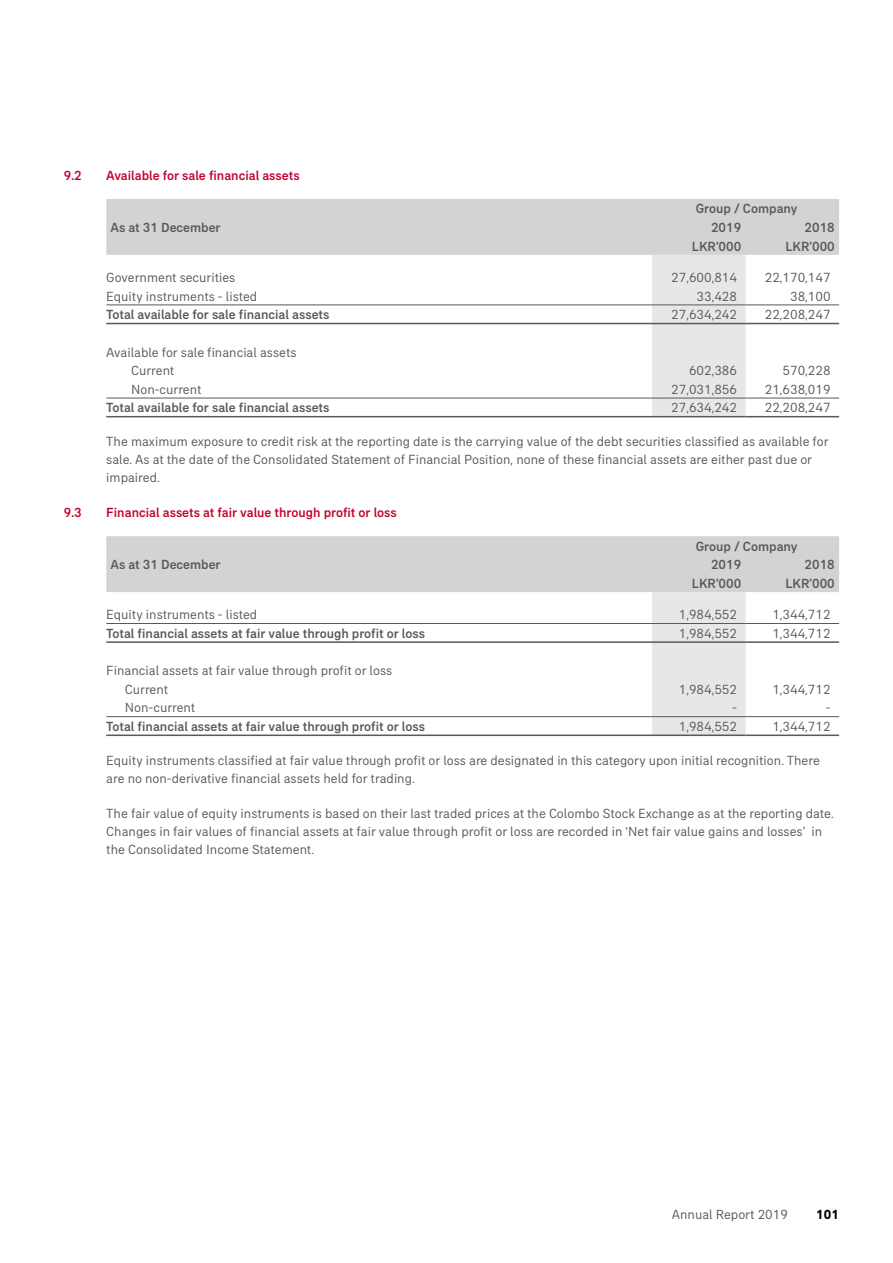
<style>
.page{position:relative;width:893px;height:1263px;background:#fff}
.page>*{position:absolute;margin:0;border:0;box-sizing:border-box;transform-origin:0 0}
.t1{font:13.5px/18px "AIA Everest";color:#58595b}
.t2{font:500 13.5px "AIA Everest";color:#58595b}
.t3{font:500 13.5px "AIA Everest";color:#c10230}
.t4{font:700 13.5px "AIA Everest";color:#000}
</style>
<div class="page">
<svg style="left:106px;top:199px;width:733px;height:217px"></svg>
<hr style="left:106px;top:304px;width:546px;height:1px;background:#58595b">
<hr style="left:652px;top:304px;width:94px;height:1px;background:#58595b">
<hr style="left:746px;top:304px;width:93px;height:1px;background:#58595b">
<hr style="left:106px;top:323px;width:546px;height:1px;background:#58595b">
<hr style="left:652px;top:323px;width:94px;height:1px;background:#58595b">
<hr style="left:746px;top:323px;width:93px;height:1px;background:#58595b">
<hr style="left:106px;top:398px;width:546px;height:1px;background:#58595b">
<hr style="left:652px;top:398px;width:94px;height:1px;background:#58595b">
<hr style="left:746px;top:398px;width:93px;height:1px;background:#58595b">
<hr style="left:106px;top:416px;width:546px;height:1px;background:#58595b">
<hr style="left:652px;top:416px;width:94px;height:1px;background:#58595b">
<hr style="left:746px;top:416px;width:93px;height:1px;background:#58595b">
<svg style="left:106px;top:536px;width:733px;height:198px"></svg>
<hr style="left:106px;top:623px;width:546px;height:1px;background:#58595b">
<hr style="left:652px;top:623px;width:94px;height:1px;background:#58595b">
<hr style="left:746px;top:623px;width:93px;height:1px;background:#58595b">
<hr style="left:106px;top:641px;width:546px;height:2px;background:#58595b">
<hr style="left:652px;top:641px;width:94px;height:2px;background:#58595b">
<hr style="left:746px;top:641px;width:93px;height:2px;background:#58595b">
<hr style="left:106px;top:716px;width:546px;height:1px;background:#58595b">
<hr style="left:652px;top:716px;width:94px;height:1px;background:#58595b">
<hr style="left:746px;top:716px;width:93px;height:1px;background:#58595b">
<hr style="left:106px;top:734px;width:546px;height:2px;background:#58595b">
<hr style="left:652px;top:734px;width:94px;height:2px;background:#58595b">
<hr style="left:746px;top:734px;width:93px;height:2px;background:#58595b">
<p class="t3" style="left:64px;top:168px;width:19px">9.2</p>
<p class="t3" style="left:106px;top:168px;width:195px">Available for sale financial assets</p>
<p class="t2" style="left:696px;top:201px;width:103px">Group / Company</p>
<p class="t2" style="left:111px;top:220px;width:112px">As at 31 December</p>
<p class="t2" style="left:711px;top:220px;width:32px">2019</p>
<p class="t2" style="left:805px;top:220px;width:32px">2018</p>
<p class="t2" style="left:692px;top:238px;width:51px">LKR’000</p>
<p class="t2" style="left:785px;top:238px;width:51px">LKR’000</p>
<p class="t1" style="left:106px;top:268px;width:131px">Government securities</p>
<p class="t1" style="left:671px;top:268px;width:67px">27,600,814</p>
<p class="t1" style="left:765px;top:268px;width:67px">22,170,147</p>
<p class="t1" style="left:106px;top:287px;width:153px">Equity instruments - listed</p>
<p class="t1" style="left:697px;top:287px;width:42px">33,428</p>
<p class="t1" style="left:790px;top:287px;width:42px">38,100</p>
<p class="t2" style="left:106px;top:307px;width:225px">Total available for sale financial assets</p>
<p class="t1" style="left:671px;top:305px;width:67px">27,634,242</p>
<p class="t1" style="left:765px;top:305px;width:67px">22,208,247</p>
<p class="t1" style="left:131px;top:342px;width:167px;line-height:18.6px;text-indent:-25px">Available for sale financial assets<br>Current</p>
<p class="t1" style="left:689px;top:361px;width:50px">602,386</p>
<p class="t1" style="left:783px;top:361px;width:50px">570,228</p>
<p class="t1" style="left:131px;top:380px;width:72px">Non-current</p>
<p class="t1" style="left:671px;top:380px;width:67px">27,031,856</p>
<p class="t1" style="left:765px;top:380px;width:67px">21,638,019</p>
<p class="t2" style="left:106px;top:400px;width:225px">Total available for sale financial assets</p>
<p class="t1" style="left:671px;top:399px;width:67px">27,634,242</p>
<p class="t1" style="left:765px;top:399px;width:67px">22,208,247</p>
<p class="t1" style="left:106px;top:433px;width:724px">The maximum exposure to credit risk at the reporting date is the carrying value of the debt securities classified as available for sale. As at the date of the Consolidated Statement of Financial Position, none of these financial assets are either past due or impaired.</p>
<p class="t3" style="left:64px;top:505px;width:19px">9.3</p>
<p class="t3" style="left:106px;top:505px;width:292px">Financial assets at fair value through profit or loss</p>
<p class="t2" style="left:696px;top:538px;width:103px">Group / Company</p>
<p class="t2" style="left:111px;top:557px;width:112px">As at 31 December</p>
<p class="t2" style="left:711px;top:557px;width:32px">2019</p>
<p class="t2" style="left:805px;top:557px;width:32px">2018</p>
<p class="t2" style="left:692px;top:575px;width:51px">LKR’000</p>
<p class="t2" style="left:785px;top:575px;width:51px">LKR’000</p>
<p class="t1" style="left:106px;top:605px;width:153px">Equity instruments - listed</p>
<p class="t1" style="left:679px;top:605px;width:60px">1,984,552</p>
<p class="t1" style="left:772px;top:605px;width:60px">1,344,712</p>
<p class="t2" style="left:106px;top:625px;width:320px">Total financial assets at fair value through profit or loss</p>
<p class="t1" style="left:679px;top:624px;width:60px">1,984,552</p>
<p class="t1" style="left:772px;top:624px;width:60px">1,344,712</p>
<p class="t1" style="left:125px;top:661px;width:269px;line-height:18.6px;text-indent:-19px">Financial assets at fair value through profit or loss<br>Current</p>
<p class="t1" style="left:679px;top:680px;width:60px">1,984,552</p>
<p class="t1" style="left:772px;top:680px;width:60px">1,344,712</p>
<p class="t1" style="left:125px;top:699px;width:72px">Non-current</p>
<p class="t1" style="left:732px;top:699px;width:6px">-</p>
<p class="t1" style="left:826px;top:699px;width:6px">-</p>
<p class="t2" style="left:106px;top:719px;width:320px">Total financial assets at fair value through profit or loss</p>
<p class="t1" style="left:679px;top:717px;width:60px">1,984,552</p>
<p class="t1" style="left:772px;top:717px;width:60px">1,344,712</p>
<p class="t1" style="left:106px;top:751px;width:715px">Equity instruments classified at fair value through profit or loss are designated in this category upon initial recognition. There are no non-derivative financial assets held for trading.</p>
<p class="t1" style="left:106px;top:804px;width:729px">The fair value of equity instruments is based on their last traded prices at the Colombo Stock Exchange as at the reporting date.<br>Changes in fair values of financial assets at fair value through profit or loss are recorded in ‘Net fair value gains and losses’ in the Consolidated Income Statement.</p>
<p class="t1" style="left:672px;top:1205px;width:118px">Annual Report 2019</p>
<p class="t4" style="left:816px;top:1206px;width:24px">101</p>
</div>
